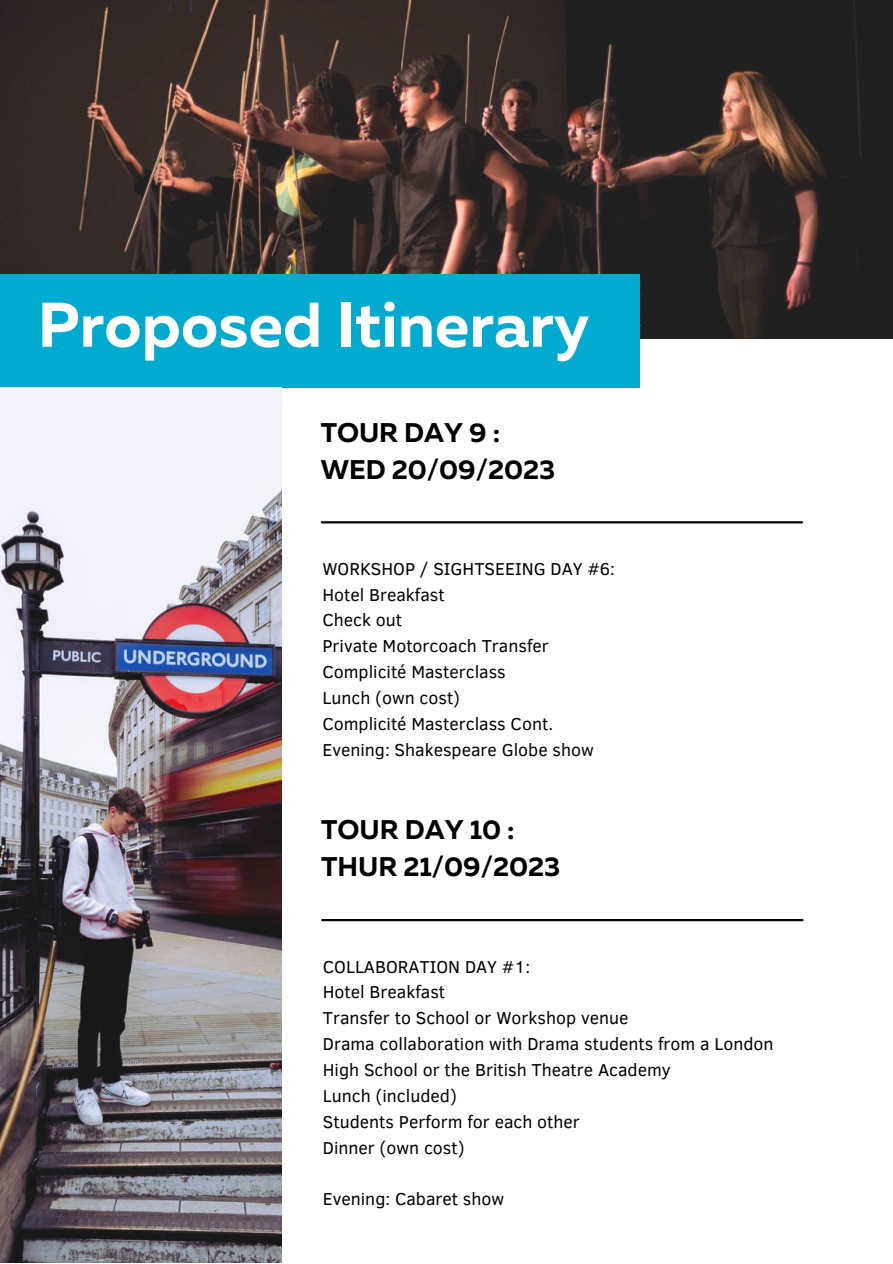
<style>
.page{position:relative;width:893px;height:1264px;background:#fff}
.page>*{position:absolute;margin:0;border:0;box-sizing:border-box;transform-origin:0 0}
.t1{font:700 63px "Muller";color:#fff}
.t2{font:700 27px/37px "Muller";color:#000}
.t3{font:17.7px/25.8px "Clear Sans";color:#000}
</style>
<div class="page">
<img style="left:0;top:0;width:892px;height:338px">
<div style="left:0;top:274px;width:640px;height:113px;background:#00abcf"></div>
<img style="left:0;top:387px;width:281px;height:875px">
<hr style="left:322px;top:521px;width:480px;height:2px;background:#000">
<hr style="left:322px;top:919px;width:480px;height:2px;background:#000">
<h1 class="t1" style="left:38px;top:298px;width:553px">Proposed Itinerary</h1>
<h2 class="t2" style="left:320px;top:416px;width:236px">TOUR DAY 9 :<br>WED 20/09/2023</h2>
<p class="t3" style="left:322px;top:554px;width:294px">WORKSHOP / SIGHTSEEING DAY #6:<br>Hotel Breakfast<br>Check out<br>Private Motorcoach Transfer<br>Complicité Masterclass<br>Lunch (own cost)<br>Complicité Masterclass Cont.<br>Evening: Shakespeare Globe show</p>
<h2 class="t2" style="left:321px;top:813px;width:241px">TOUR DAY 10 :<br>THUR 21/09/2023</h2>
<p class="t3" style="left:323px;top:952px;width:452px">COLLABORATION DAY #1:<br>Hotel Breakfast<br>Transfer to School or Workshop venue<br>Drama collaboration with Drama students from a London<br>High School or the British Theatre Academy<br>Lunch (included)<br>Students Perform for each other<br>Dinner (own cost)</p>
<p class="t3" style="left:323px;top:1185px;width:183px">Evening: Cabaret show</p>
</div>
